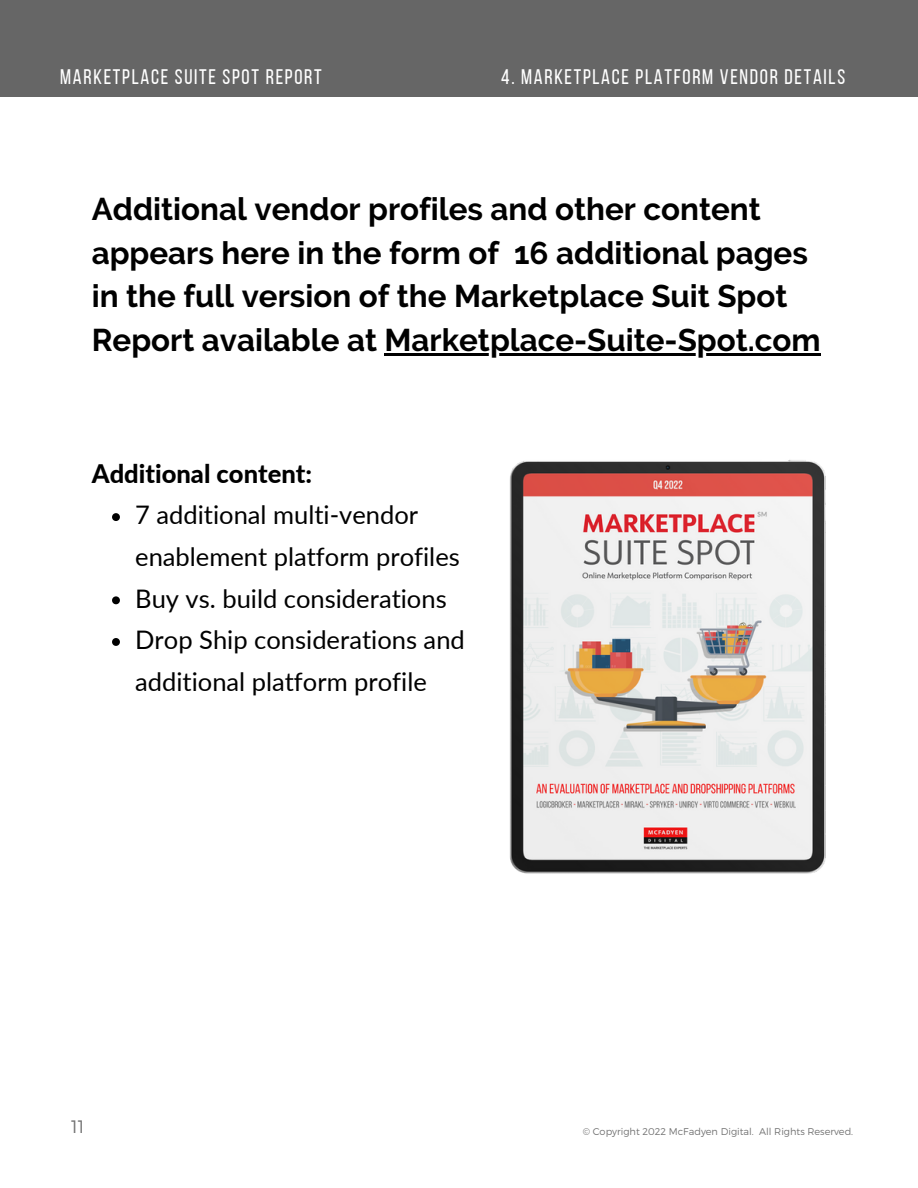
<style>
.page{position:relative;width:918px;height:1188px;background:#fff}
.page>*{position:absolute;margin:0;border:0;box-sizing:border-box;transform-origin:0 0}
.t1{font:700 31.35px/43.8px "Raleway";color:#000}
.t2{font:25.5px/41.7px "Lato";color:#000}
.t3{font:800 25.5px "Lato";color:#000}
.t4{font:21px "Bebas Neue";letter-spacing:.08em;color:#fff}
.t5{font:300 18px "Montserrat";color:#737373}
.t6{font:300 9.75px "Montserrat";color:#737373}
</style>
<div class="page">
<div style="left:0;top:0;width:918px;height:97px;background:#666"></div>
<img style="left:509px;top:460px;width:317px;height:414px">
<hr style="left:385px;top:354px;width:436px;height:2px;background:#000">
<svg style="left:112px;top:513px;width:8px;height:8px"></svg>
<svg style="left:112px;top:596px;width:8px;height:8px"></svg>
<svg style="left:112px;top:638px;width:8px;height:8px"></svg>
<p class="t4" style="left:60px;top:69px;width:263px">MARKETPLACE SUITE SPOT REPORT</p>
<p class="t4" style="left:501px;top:69px;width:345px">4. MARKETPLACE PLATFORM VENDOR DETAILS</p>
<p class="t1" style="left:92px;top:187px;width:730px">Additional vendor profiles and other content appears here in the form of 16 additional pages in the full version of the Marketplace Suit Spot Report available at Marketplace-Suite-Spot.com</p>
<p class="t3" style="left:92px;top:458px;width:222px">Additional content:</p>
<p class="t2" style="left:135px;top:494px;width:331px">7 additional multi-vendor enablement platform profiles<br>Buy vs. build considerations<br>Drop Ship considerations and additional platform profile</p>
<p class="t5" style="left:71px;top:1115px;width:15px">11</p>
<p class="t6" style="left:583px;top:1126px;width:272px">© Copyright 2022 McFadyen Digital. All Rights Reserved.</p>
</div>
